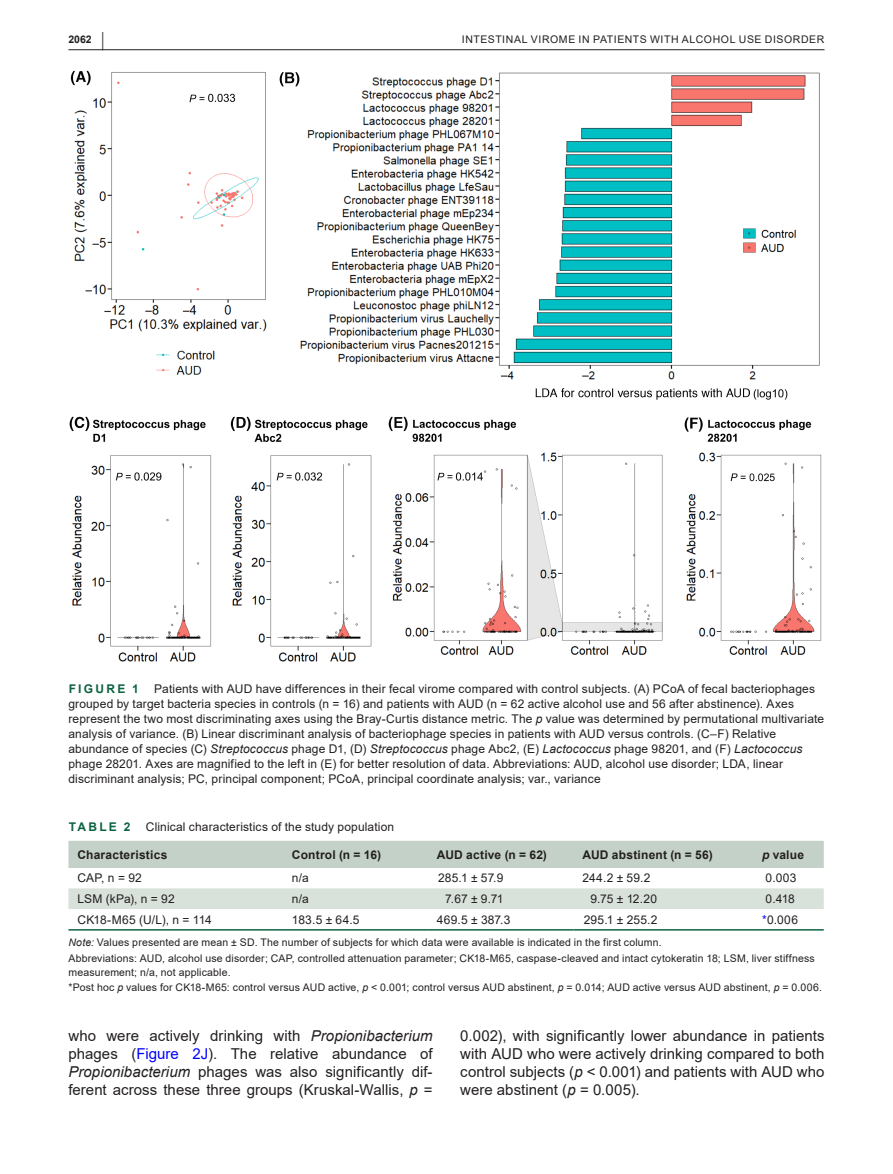
<style>
.page{position:relative;width:893px;height:1174px;background:#fff}
.page>*{position:absolute;margin:0;border:0;box-sizing:border-box;transform-origin:0 0}
.t1{font:15px/18px "Arial";letter-spacing:.005em;color:#231f20;text-align:justify}
.t2{font:12px/15px "Arial";letter-spacing:.01em;color:#231f20}
.t3{font:700 12px "Arial";letter-spacing:.015em;color:#231f20}
.t4{font:12px "Arial";letter-spacing:-.025em;color:#231f20}
.t5{font:700 12px "Arial";letter-spacing:.19em;color:#0d6341}
.t6{font:10.5px/15.8px "Arial";letter-spacing:.015em;color:#231f20}
.t7{font:10.5px "Arial";letter-spacing:.055em;color:#231f20}
.t8{font:700 10.5px "Arial";color:#231f20}
.s1{font-size:19.5px}
.s2{font-style:italic}
.s3{color:#00f}
</style>
<div class="page">
<hr style="left:68px;top:49px;width:756px;height:1px;background:#231f20">
<img style="left:70px;top:70px;width:752px;height:592px">
<div style="left:68px;top:840px;width:756px;height:28px;background:#c4d1c8"></div>
<div style="left:68px;top:888px;width:756px;height:21px;background:#d9e1db"></div>
<hr style="left:68px;top:929px;width:215px;height:1px;background:#0d6341">
<hr style="left:283px;top:929px;width:145px;height:1px;background:#0d6341">
<hr style="left:428px;top:929px;width:146px;height:1px;background:#0d6341">
<hr style="left:574px;top:929px;width:179px;height:1px;background:#0d6341">
<hr style="left:753px;top:929px;width:71px;height:1px;background:#0d6341">
<p class="t8" style="left:68px;top:32px;width:37px">2062 <span class="s1">|</span></p>
<p class="t7" style="left:462px;top:32px;width:364px">INTESTINAL VIROME IN PATIENTS WITH ALCOHOL USE DISORDER</p>
<p class="t2" style="left:68px;top:681px;width:757px;text-indent:86px">Patients with AUD have differences in their fecal virome compared with control subjects. (A) PCoA of fecal bacteriophages grouped by target bacteria species in controls (n = 16) and patients with AUD (n = 62 active alcohol use and 56 after abstinence). Axes represent the two most discriminating axes using the Bray-Curtis distance metric. The <span class="s2">p</span> value was determined by permutational multivariate analysis of variance. (B) Linear discriminant analysis of bacteriophage species in patients with AUD versus controls. (C–F) Relative abundance of species (C) <span class="s2">Streptococcus</span> phage D1, (D) <span class="s2">Streptococcus</span> phage Abc2, (E) <span class="s2">Lactococcus</span> phage 98201, and (F) <span class="s2">Lactococcus </span>phage 28201. Axes are magnified to the left in (E) for better resolution of data. Abbreviations: AUD, alcohol use disorder; LDA, linear discriminant analysis; PC, principal component; PCoA, principal coordinate analysis; var., variance</p>
<p class="t5" style="left:69px;top:818px;width:63px">TABLE 2</p>
<p class="t2" style="left:146px;top:819px;width:250px">Clinical characteristics of the study population</p>
<p class="t3" style="left:77px;top:846px;width:91px">Characteristics</p>
<p class="t3" style="left:292px;top:846px;width:91px">Control (n = 16)</p>
<p class="t3" style="left:437px;top:846px;width:112px">AUD active (n = 62)</p>
<p class="t3" style="left:583px;top:846px;width:132px">AUD abstinent (n = 56)</p>
<p class="t3" style="left:762px;top:846px;width:44px"><span class="s2">p</span> value</p>
<p class="t2" style="left:77px;top:870px;width:66px">CAP, n = 92</p>
<p class="t2" style="left:292px;top:870px;width:18px">n/a</p>
<p class="t2" style="left:438px;top:870px;width:67px">285.1 ± 57.9</p>
<p class="t2" style="left:583px;top:870px;width:70px">244.2 ± 59.2</p>
<p class="t2" style="left:766px;top:870px;width:32px">0.003</p>
<p class="t2" style="left:77px;top:891px;width:99px">LSM (kPa), n = 92</p>
<p class="t2" style="left:292px;top:891px;width:18px">n/a</p>
<p class="t2" style="left:445px;top:891px;width:60px">7.67 ± 9.71</p>
<p class="t2" style="left:590px;top:891px;width:68px">9.75 ± 12.20</p>
<p class="t2" style="left:766px;top:891px;width:31px">0.418</p>
<p class="t4" style="left:77px;top:911px;width:136px">CK18-M65 (U/L), n = 114</p>
<p class="t2" style="left:292px;top:912px;width:69px">183.5 ± 64.5</p>
<p class="t2" style="left:437px;top:912px;width:75px">469.5 ± 387.3</p>
<p class="t2" style="left:584px;top:912px;width:75px">295.1 ± 255.2</p>
<p class="t2" style="left:762px;top:912px;width:37px"><span class="s3">*</span>0.006</p>
<p class="t6" style="left:68px;top:934px;width:748px"><span class="s2">Note:</span> Values presented are mean ± SD. The number of subjects for which data were available is indicated in the first column.<br>Abbreviations: AUD, alcohol use disorder; CAP, controlled attenuation parameter; CK18-M65, caspase-cleaved and intact cytokeratin 18; LSM, liver stiffness</p>
<p class="t6" style="left:68px;top:964px;width:755px">measurement; n/a, not applicable.<br>*Post hoc <span class="s2">p</span> values for CK18-M65: control versus AUD active, <span class="s2">p</span> &lt; 0.001; control versus AUD abstinent, <span class="s2">p</span> = 0.014; AUD active versus AUD abstinent, <span class="s2">p</span> = 0.006.</p>
<p class="t5" style="left:69px;top:680px;width:72px">FIGURE 1</p>
<p class="t1" style="left:68px;top:1027px;width:366px">who were actively drinking with <span class="s2">Propionibacterium </span>phages (<span class="s3">Figure 2J</span>). The relative abundance of <span class="s2">Propionibacterium</span> phages was also significantly dif&shy;ferent across these three groups (Kruskal-Wallis, <span class="s2">p</span> =</p>
<p class="t1" style="left:460px;top:1027px;width:366px">0.002), with significantly lower abundance in patients with AUD who were actively drinking compared to both control subjects (<span class="s2">p</span> &lt; 0.001) and patients with AUD who were abstinent (<span class="s2">p</span> = 0.005).</p>
</div>
